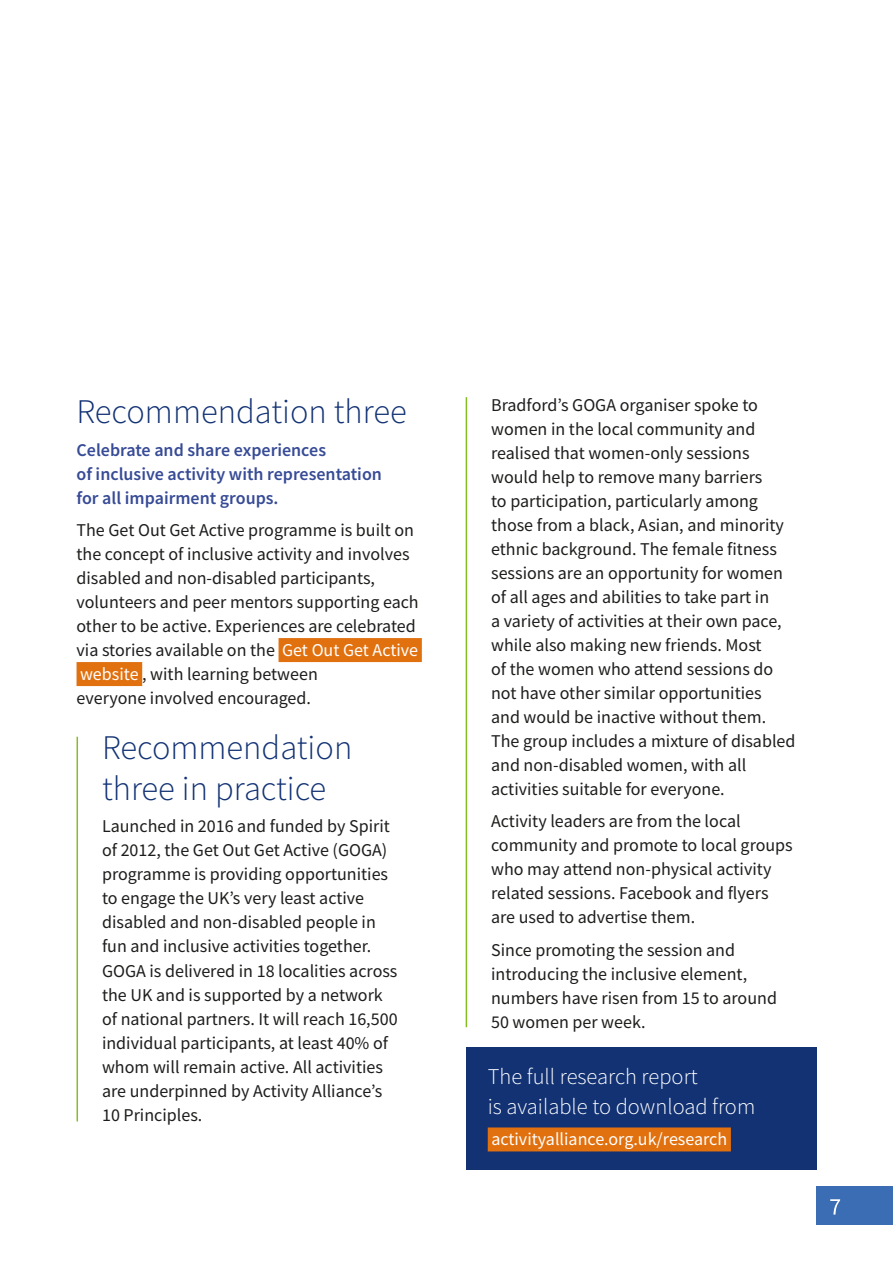
<style>
.page{position:relative;width:893px;height:1263px;background:#fff}
.page>*{position:absolute;margin:0;border:0;box-sizing:border-box;transform-origin:0 0}
.t1{font:300 34.5px/40.5px "Source Sans Pro";color:#123274}
.t2{font:300 22.5px/30px "Source Sans Pro";color:#fff}
.t3{font:18px/24px "Source Sans Pro";color:#1d1d1b}
.t4{font:600 18px/24px "Source Sans Pro";color:#374b96}
.t5{font:18px "Source Sans Pro";color:#fff}
.s1{color:#fff}
</style>
<div class="page">
<div style="left:466px;top:1047px;width:350px;height:122px;background:#123274"></div>
<div style="left:279px;top:638px;width:143px;height:24px;background:#e1700e"></div>
<div style="left:77px;top:662px;width:65px;height:24px;background:#e1700e"></div>
<div style="left:816px;top:1186px;width:77px;height:39px;background:#3a6db4"></div>
<svg style="left:830px;top:1199px;width:10px;height:15px"></svg>
<hr style="left:466px;top:397px;width:1px;height:630px;background:#86bc25">
<hr style="left:77px;top:737px;width:1px;height:384px;background:#86bc25">
<div style="left:488px;top:1127px;width:243px;height:24px;background:#e1700e"></div>
<p class="t1" style="left:77px;top:391px;width:332px">Recommendation three</p>
<p class="t4" style="left:77px;top:437px;width:307px">Celebrate and share experiences<br>of inclusive activity with representation for all impairment groups.</p>
<p class="t3" style="left:77px;top:518px;width:344px">The Get Out Get Active programme is built on the concept of inclusive activity and involves disabled and non-disabled participants, volunteers and peer mentors supporting each other to be active. Experiences are celebrated via stories available on the <span class="s1">Get Out Get Active website</span> , with learning between<br>everyone involved encouraged.</p>
<p class="t1" style="left:102px;top:728px;width:252px">Recommendation three in practice</p>
<p class="t3" style="left:102px;top:814px;width:297px">Launched in 2016 and funded by Spirit of 2012, the Get Out Get Active (GOGA) programme is providing opportunities to engage the UK’s very least active disabled and non-disabled people in fun and inclusive activities together.<br>GOGA is delivered in 18 localities across the UK and is supported by a network of national partners. It will reach 16,500 individual participants, at least 40% of whom will remain active. All activities are underpinned by Activity Alliance’s 10 Principles.</p>
<p class="t3" style="left:491px;top:393px;width:306px">Bradford’s GOGA organiser spoke to women in the local community and realised that women-only sessions would help to remove many barriers<br>to participation, particularly among those from a black, Asian, and minority ethnic background. The female fitness sessions are an opportunity for women of all ages and abilities to take part in<br>a variety of activities at their own pace, while also making new friends. Most<br>of the women who attend sessions do not have other similar opportunities<br>and would be inactive without them.<br>The group includes a mixture of disabled and non-disabled women, with all activities suitable for everyone.</p>
<p class="t3" style="left:491px;top:809px;width:303px">Activity leaders are from the local community and promote to local groups who may attend non-physical activity related sessions. Facebook and flyers are used to advertise them.</p>
<p class="t3" style="left:491px;top:938px;width:287px">Since promoting the session and introducing the inclusive element, numbers have risen from 15 to around<br>50 women per week.</p>
<p class="t2" style="left:488px;top:1061px;width:269px">The full research report<br>is available to download from</p>
<p class="t5" style="left:491px;top:1128px;width:237px">activityalliance.org.uk/research</p>
</div>
